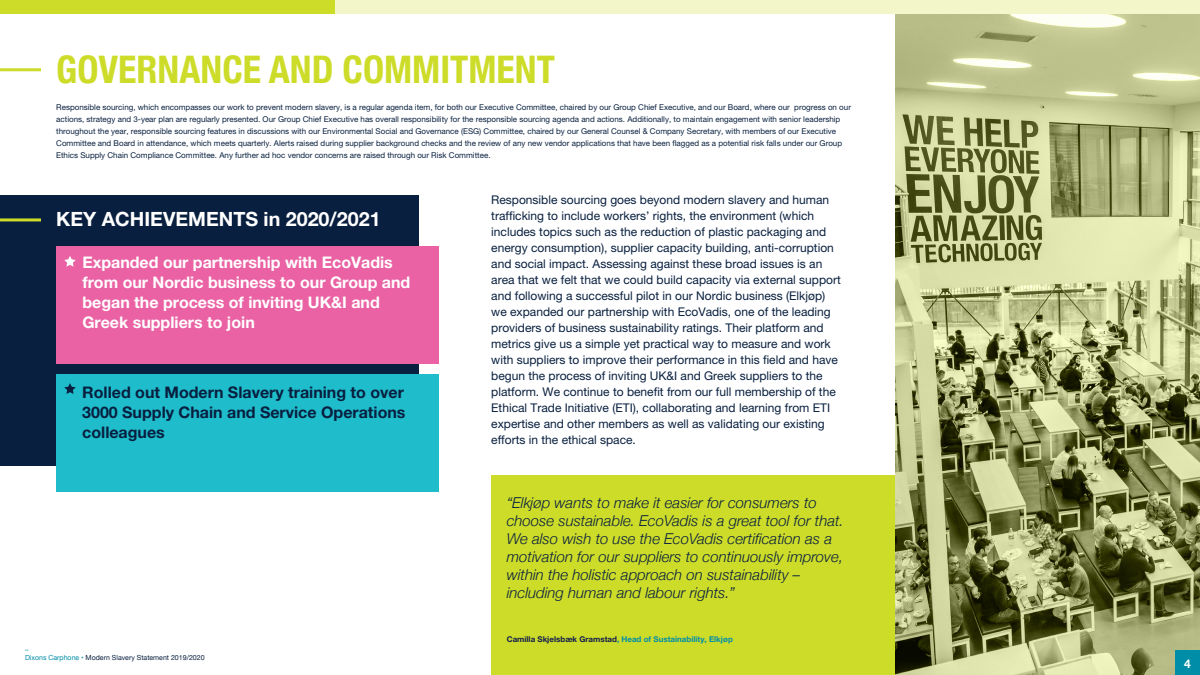
<style>
.page{position:relative;width:1200px;height:675px;background:#fff}
.page>*{position:absolute;margin:0;border:0;box-sizing:border-box;transform-origin:0 0}
.Section_Titles{font:700 condensed 38px "Helvetica Neue";color:#cddc29}
.Body_Copy_Large{font:700 19.7px "Helvetica Neue LT Pro";color:#fff}
.Body_Copy_Large-2{font:700 16px/20px "Helvetica Neue LT Pro";color:#fff}
.Body_Copy_Large-3{font:700 16px/20px "Helvetica Neue LT Pro";color:#081f3f;text-align:justify}
.Quotes_Small{font:italic 300 15px/18px "Helvetica Neue";color:#081f3f}
.Body_Copy_Large-4{font:12px/16px "Helvetica Neue LT Pro";color:#081f3f}
.t1{font:700 12px "Helvetica Neue";color:#fff}
.Body_Copy_Small{font:8px/12px "Helvetica Neue LT Pro";color:#081f3f}
.Body_Copy_Small-2{font:700 8px "Helvetica Neue LT Pro";color:#008da8}
.t2{font:7px/8.4px "Helvetica Neue";color:#081f3f}
.s1{color:#008da8}
.s2{color:#111c4e}
</style>
<div class="page">
<div style="left:491px;top:475px;width:404px;height:200px;background:#cddc29"></div>
<div style="left:0;top:195px;width:419px;height:270px;background:#081f3f"></div>
<svg style="left:895px;top:14px;width:305px;height:661px;background:#a2a773"></svg>
<div style="left:0;top:0;width:1200px;height:14px;background:#f3f6c9"></div>
<div style="left:0;top:0;width:334px;height:14px;background:#cddc29"></div>
<div style="left:56px;top:246px;width:383px;height:118px;background:#ea62a4"></div>
<div style="left:56px;top:375px;width:383px;height:117px;background:#1fbccb"></div>
<svg style="left:64px;top:256px;width:12px;height:11px"></svg>
<svg style="left:64px;top:383px;width:12px;height:11px"></svg>
<hr style="left:0;top:218px;width:41px;height:3px;background:#cddc29">
<hr style="left:0;top:68px;width:41px;height:3px;background:#cddc29">
<div style="left:1175px;top:650px;width:25px;height:25px;background:#008da8"></div>
<p class="Section_Titles" style="left:56px;top:38px;width:500px">GOVERNANCE AND COMMITMENT</p>
<p class="Body_Copy_Small" style="left:56px;top:101px;width:796px">Responsible sourcing, which encompasses our work to prevent modern slavery, is a regular agenda item, for both our Executive Committee, chaired by our Group Chief Executive, and our Board, where our progress on our actions, strategy and 3-year plan are regularly presented. Our Group Chief Executive has overall responsibility for the responsible sourcing agenda and actions. Additionally, to maintain engagement with senior leadership throughout the year, responsible sourcing features in discussions with our Environmental Social and Governance (ESG) Committee, chaired by our General Counsel &amp; Company Secretary, with members of our Executive Committee and Board in attendance, which meets quarterly. Alerts raised during supplier background checks and the review of any new vendor applications that have been flagged as a potential risk falls under our Group Ethics Supply Chain Compliance Committee. Any further ad hoc vendor concerns are raised through our Risk Committee.</p>
<p class="Body_Copy_Large-4" style="left:491px;top:192px;width:351px">Responsible sourcing goes beyond modern slavery and human trafficking to include workers’ rights, the environment (which includes topics such as the reduction of plastic packaging and energy consumption), supplier capacity building, anti-corruption and social impact. Assessing against these broad issues is an area that we felt that we could build capacity via external support and following a successful pilot in our Nordic business (Elkjøp) we expanded our partnership with EcoVadis, one of the leading providers of business sustainability ratings. Their platform and metrics give us a simple yet practical way to measure and work with suppliers to improve their performance in this field and have begun the process of inviting UK&amp;I and Greek suppliers to the platform. We continue to benefit from our full membership of the Ethical Trade Initiative (ETI), collaborating and learning from ETI expertise and other members as well as validating our existing efforts in the ethical space.</p>
<p class="Body_Copy_Large" style="left:56px;top:207px;width:326px">KEY ACHIEVEMENTS in 2020/2021</p>
<p class="Body_Copy_Large-2" style="left:82px;top:252px;width:329px">Expanded our partnership with EcoVadis from our Nordic business to our Group and began the process of inviting UK&amp;I and Greek suppliers to join</p>
<p class="Body_Copy_Large-3" style="left:82px;top:382px;width:325px">Rolled out Modern Slavery training to over 3000 Supply Chain and Service Operations colleagues</p>
<p class="t2" style="left:25px;top:645px;width:181px"><span class="s1">–<br>Dixons Carphone •</span> Modern Slavery Statement 2019/2020</p>
<p class="Quotes_Small" style="left:507px;top:493px;width:339px">“Elkjøp wants to make it easier for consumers to choose sustainable. EcoVadis is a great tool for that.<br>We also wish to use the EcoVadis certification as a motivation for our suppliers to continuously improve, within the holistic approach on sustainability – including human and labour rights.”</p>
<p class="Body_Copy_Small-2" style="left:507px;top:634px;width:228px"><span class="s2">Camilla Skjelsbæk Gramstad</span>, Head of Sustainability, Elkjøp</p>
<p class="t1" style="left:1184px;top:654px;width:8px">4</p>
</div>
